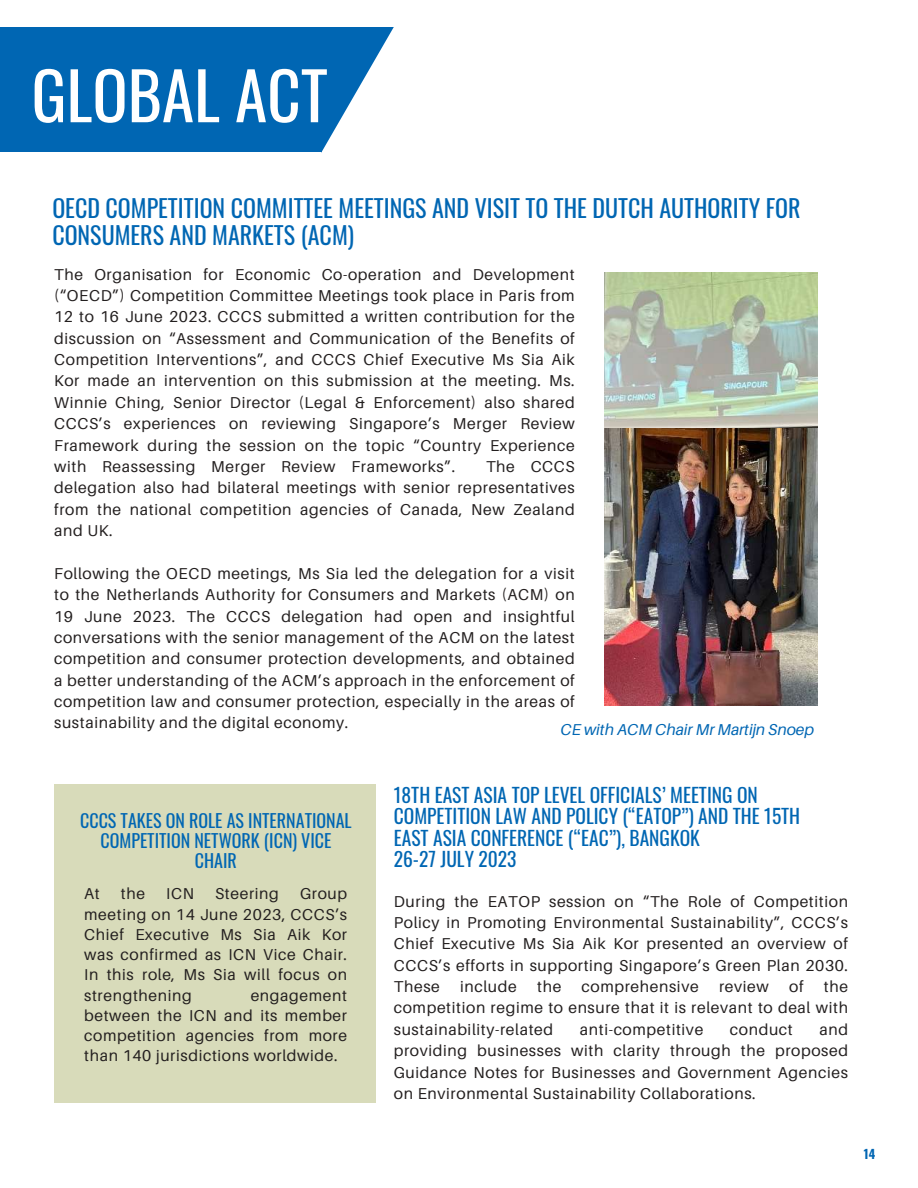
<style>
.page{position:relative;width:918px;height:1188px;background:#fff}
.page>*{position:absolute;margin:0;border:0;box-sizing:border-box;transform-origin:0 0}
.t1{font:65.4px "Oswald";color:#fff}
.t2{font:24px/27px "Oswald";color:#0066b3}
.t3{font:19.5px/21.3px "Oswald";color:#0066b3}
.t4{font:18px/20.2px "Oswald";color:#0066b3;text-align:center}
.t5{font:15.75px/21.3px "Aileron";letter-spacing:.04em;color:#231f1f;text-align:justify}
.t6{font:italic 15.75px "Aileron";color:#0066b3}
.t7{font:700 12.45px "Oswald";color:#0066b3}
</style>
<div class="page">
<div style="left:0;top:27px;width:322px;height:125px;background:#0066b3"></div>
<svg style="left:321px;top:27px;width:73px;height:126px"></svg>
<div style="left:54px;top:784px;width:321px;height:319px;background:#d8dbba"></div>
<img style="left:605px;top:272px;width:212px;height:433px">
<h1 class="t1" style="left:32px;top:44px;width:298px">GLOBAL ACT</h1>
<h2 class="t2" style="left:52px;top:193px;width:750px">OECD COMPETITION COMMITTEE MEETINGS AND VISIT TO THE DUTCH AUTHORITY FOR<br>CONSUMERS AND MARKETS (ACM)</h2>
<p class="t5" style="left:54px;top:263px;width:522px">The Organisation for Economic Co-operation and Development (“OECD”) Competition Committee Meetings took place in Paris from 12 to 16 June 2023. CCCS submitted a written contribution for the discussion on “Assessment and Communication of the Benefits of Competition Interventions”, and CCCS Chief Executive Ms Sia Aik Kor made an intervention on this submission at the meeting. Ms.<br>Winnie Ching, Senior Director (Legal &amp; Enforcement) also shared CCCS’s experiences on reviewing Singapore’s Merger Review Framework during the session on the topic “Country Experience with Reassessing Merger Review Frameworks”.</p>
<p class="t5" style="left:54px;top:455px;width:522px;text-indent:432px">The CCCS delegation also had bilateral meetings with senior representatives from the national competition agencies of Canada, New Zealand and UK.</p>
<p class="t5" style="left:54px;top:562px;width:522px">Following the OECD meetings, Ms Sia led the delegation for a visit to the Netherlands Authority for Consumers and Markets (ACM) on 19 June 2023. The CCCS delegation had open and insightful conversations with the senior management of the ACM on the latest competition and consumer protection developments, and obtained a better understanding of the ACM’s approach in the enforcement of competition law and consumer protection, especially in the areas of sustainability and the digital economy.</p>
<p class="t6" style="left:561px;top:720px;width:255px">CE with ACM Chair Mr Martijn Snoep</p>
<p class="t4" style="left:80px;top:810px;width:273px">CCCS TAKES ON ROLE AS INTERNATIONAL<br>COMPETITION NETWORK (ICN) VICE<br>CHAIR</p>
<p class="t5" style="left:84px;top:883px;width:17px">At</p>
<p class="t5" style="left:121px;top:883px;width:26px">the</p>
<p class="t5" style="left:166px;top:883px;width:29px">ICN</p>
<p class="t5" style="left:215px;top:883px;width:65px">Steering</p>
<p class="t5" style="left:84px;top:883px;width:264px;line-height:20.2px;text-indent:216px">Group meeting on 14 June 2023, CCCS’s Chief Executive Ms Sia Aik Kor was confirmed as ICN Vice Chair.<br>In this role, Ms Sia will focus on strengthening</p>
<p class="t5" style="left:84px;top:985px;width:264px;line-height:20.2px;text-indent:166px">engagement between the ICN and its member competition agencies from more than 140 jurisdictions worldwide.</p>
<p class="t3" style="left:394px;top:784px;width:408px">18TH EAST ASIA TOP LEVEL OFFICIALS’ MEETING ON COMPETITION LAW AND POLICY (“EATOP”) AND THE 15TH EAST ASIA CONFERENCE (“EAC”), BANGKOK<br>26-27 JULY 2023</p>
<p class="t5" style="left:394px;top:890px;width:456px">During the EATOP session on “The Role of Competition Policy in Promoting Environmental Sustainability”, CCCS’s Chief Executive Ms Sia Aik Kor presented an overview of CCCS’s efforts in supporting Singapore’s Green Plan 2030.<br>These</p>
<p class="t5" style="left:460px;top:976px;width:58px">include</p>
<p class="t5" style="left:537px;top:976px;width:26px">the</p>
<p class="t5" style="left:582px;top:976px;width:119px">comprehensive</p>
<p class="t5" style="left:719px;top:976px;width:51px">review</p>
<p class="t5" style="left:789px;top:976px;width:16px">of</p>
<p class="t5" style="left:394px;top:976px;width:456px;text-indent:430px">the competition regime to ensure that it is relevant to deal with sustainability-related</p>
<p class="t5" style="left:394px;top:1018px;width:456px;text-indent:426px">and providing businesses with clarity through the proposed Guidance Notes for Businesses and Government Agencies on Environmental Sustainability Collaborations.</p>
<p class="t5" style="left:580px;top:1018px;width:125px">anti-competitive</p>
<p class="t5" style="left:730px;top:1018px;width:64px">conduct</p>
<p class="t7" style="left:864px;top:1144px;width:13px">14</p>
</div>
